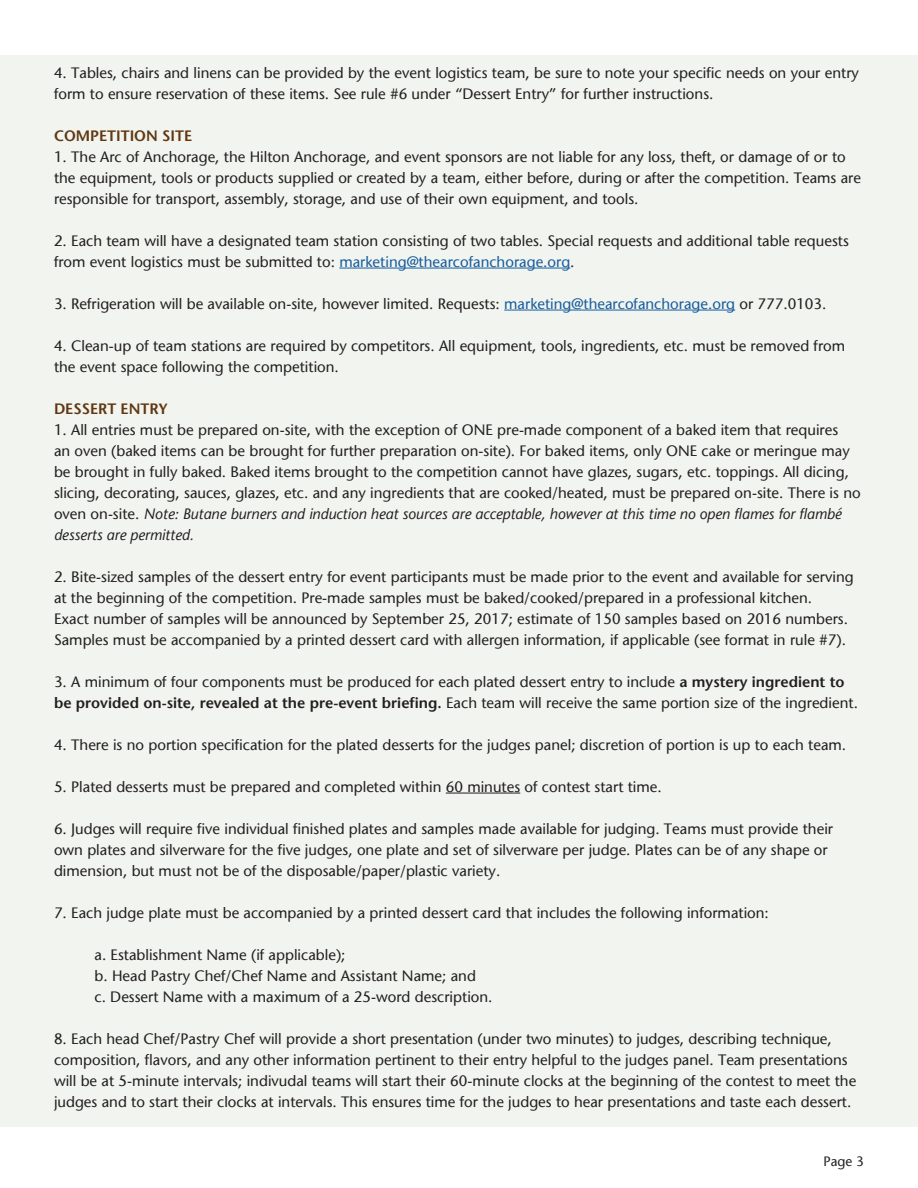
<style>
.page{position:relative;width:918px;height:1188px;background:#fff}
.page>*{position:absolute;margin:0;border:0;box-sizing:border-box;transform-origin:0 0}
.abc123{font:15px/21px "Stone Sans";color:#231f20}
.Subhead{font:600 15px "Stone Sans";color:#603711}
.t1{font:13.5px "Stone Sans";color:#231f20}
.s1{color:#175d9e}
.s2{font-style:italic}
.s3{font-weight:600}
</style>
<div class="page">
<div style="left:0;top:55px;width:918px;height:1072px;background:#f2f4ef"></div>
<hr style="left:339px;top:268px;width:231px;height:1px;background:#175d9e">
<hr style="left:504px;top:310px;width:231px;height:1px;background:#175d9e">
<hr style="left:446px;top:793px;width:74px;height:1px;background:#231f20">
<p class="abc123" style="left:54px;top:62px;width:807px">4. Tables, chairs and linens can be provided by the event logistics team, be sure to note your specific needs on your entry form to ensure reservation of these items. See rule #6 under “Dessert Entry” for further instructions.</p>
<p class="Subhead" style="left:54px;top:127px;width:140px">COMPETITION SITE</p>
<p class="abc123" style="left:54px;top:146px;width:809px">1. The Arc of Anchorage, the Hilton Anchorage, and event sponsors are not liable for any loss, theft, or damage of or to the equipment, tools or products supplied or created by a team, either before, during or after the competition. Teams are responsible for transport, assembly, storage, and use of their own equipment, and tools.</p>
<p class="abc123" style="left:54px;top:230px;width:796px">2. Each team will have a designated team station consisting of two tables. Special requests and additional table requests from event logistics must be submitted to: <span class="s1">marketing@thearcofanchorage.org</span>.</p>
<p class="abc123" style="left:54px;top:293px;width:774px">3. Refrigeration will be available on-site, however limited. Requests: <span class="s1">marketing@thearcofanchorage.org</span> or 777.0103.</p>
<p class="abc123" style="left:54px;top:335px;width:793px">4. Clean-up of team stations are required by competitors. All equipment, tools, ingredients, etc. must be removed from the event space following the competition.</p>
<p class="Subhead" style="left:54px;top:400px;width:115px">DESSERT ENTRY</p>
<p class="abc123" style="left:54px;top:419px;width:808px">1. All entries must be prepared on-site, with the exception of ONE pre-made component of a baked item that requires<br>an oven (baked items can be brought for further preparation on-site). For baked items, only ONE cake or meringue may be brought in fully baked. Baked items brought to the competition cannot have glazes, sugars, etc. toppings. All dicing, slicing, decorating, sauces, glazes, etc. and any ingredients that are cooked/heated, must be prepared on-site. There is no oven on-site. <span class="s2">Note: Butane burners and induction heat sources are acceptable, however at this time no open flames for flambé desserts are permitted.</span></p>
<p class="abc123" style="left:54px;top:566px;width:801px">2. Bite-sized samples of the dessert entry for event participants must be made prior to the event and available for serving at the beginning of the competition. Pre-made samples must be baked/cooked/prepared in a professional kitchen.<br>Exact number of samples will be announced by September 25, 2017; estimate of 150 samples based on 2016 numbers.<br>Samples must be accompanied by a printed dessert card with allergen information, if applicable (see format in rule #7).</p>
<p class="abc123" style="left:54px;top:671px;width:806px">3. A minimum of four components must be produced for each plated dessert entry to include <span class="s3">a mystery ingredient to be provided on-site, revealed at the pre-event briefing.</span> Each team will receive the same portion size of the ingredient.</p>
<p class="abc123" style="left:54px;top:734px;width:794px">4. There is no portion specification for the plated desserts for the judges panel; discretion of portion is up to each team.</p>
<p class="abc123" style="left:54px;top:776px;width:609px">5. Plated desserts must be prepared and completed within 60 minutes of contest start time.</p>
<p class="abc123" style="left:54px;top:818px;width:781px">6. Judges will require five individual finished plates and samples made available for judging. Teams must provide their own plates and silverware for the five judges, one plate and set of silverware per judge. Plates can be of any shape or dimension, but must not be of the disposable/paper/plastic variety.</p>
<p class="abc123" style="left:54px;top:902px;width:716px">7. Each judge plate must be accompanied by a printed dessert card that includes the following information:</p>
<p class="abc123" style="left:94px;top:944px;width:253px">a. Establishment Name (if applicable);</p>
<p class="abc123" style="left:94px;top:965px;width:383px">b. Head Pastry Chef/Chef Name and Assistant Name; and</p>
<p class="abc123" style="left:94px;top:986px;width:400px">c. Dessert Name with a maximum of a 25-word description.</p>
<p class="abc123" style="left:54px;top:1028px;width:804px">8. Each head Chef/Pastry Chef will provide a short presentation (under two minutes) to judges, describing technique, composition, flavors, and any other information pertinent to their entry helpful to the judges panel. Team presentations will be at 5-minute intervals; indivudal teams will start their 60-minute clocks at the beginning of the contest to meet the judges and to start their clocks at intervals. This ensures time for the judges to hear presentations and taste each dessert.</p>
<p class="t1" style="left:824px;top:1153px;width:42px">Page 3</p>
</div>
